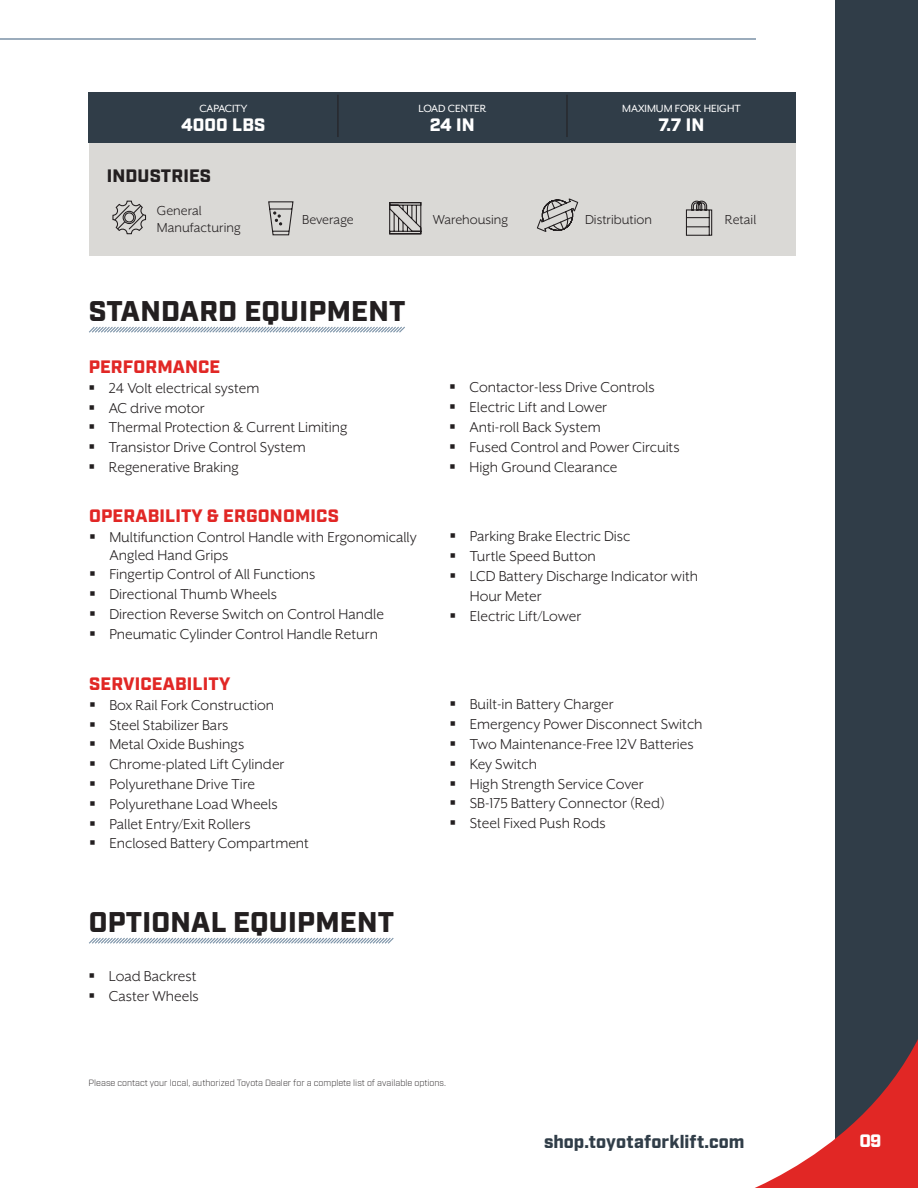
<style>
.page{position:relative;width:918px;height:1188px;background:#fff}
.page>*{position:absolute;margin:0;border:0;box-sizing:border-box;transform-origin:0 0}
.t1{font:900 28.5px "Industry";letter-spacing:.01em;color:#231f20}
.t2{font:900 18px "Industry";letter-spacing:.01em;color:#e12725}
.t3{font:900 18px "Industry";letter-spacing:.005em;color:#303d48}
.t4{font:900 18px "Industry";color:#fff}
.t5{font:900 18px "Industry";letter-spacing:.01em;color:#231f20}
.t6{font:16.5px/18px "Mr Eaves XL San OT";color:#231f20}
.t7{font:15px "Mr Eaves XL San OT";color:#231f20}
.t8{font:12px "Mr Eaves XL San OT";color:#fff}
.t9{font:300 9px "Industry";color:#231f20}
</style>
<div class="page">
<div style="left:835px;top:0;width:83px;height:1188px;background:#303d48"></div>
<svg style="left:755px;top:1039px;width:163px;height:149px"></svg>
<svg style="left:89px;top:937px;width:305px;height:7px"></svg>
<div style="left:90px;top:141px;width:706px;height:115px;background:#dad9d6"></div>
<svg style="left:268px;top:201px;width:26px;height:35px"></svg>
<svg style="left:112px;top:200px;width:35px;height:35px"></svg>
<svg style="left:389px;top:202px;width:33px;height:33px"></svg>
<svg style="left:685px;top:200px;width:28px;height:36px"></svg>
<svg style="left:537px;top:198px;width:42px;height:34px"></svg>
<div style="left:89px;top:93px;width:707px;height:50px;background:#303d48"></div>
<hr style="left:338px;top:95px;width:1px;height:42px;background:#231f20">
<hr style="left:567px;top:95px;width:1px;height:42px;background:#231f20">
<hr style="left:0;top:38px;width:756px;height:2px;background:#7b92a7">
<svg style="left:89px;top:326px;width:316px;height:7px"></svg>
<p class="t8" style="left:199px;top:101px;width:50px">CAPACITY</p>
<p class="t4" style="left:181px;top:114px;width:86px">4000 LBS</p>
<p class="t5" style="left:107px;top:165px;width:106px">INDUSTRIES</p>
<p class="t7" style="left:157px;top:202px;width:46px">General</p>
<p class="t7" style="left:157px;top:219px;width:85px">Manufacturing</p>
<p class="t7" style="left:302px;top:211px;width:53px">Beverage</p>
<p class="t8" style="left:419px;top:101px;width:69px">LOAD CENTER</p>
<p class="t4" style="left:430px;top:114px;width:46px">24 IN</p>
<p class="t8" style="left:622px;top:101px;width:120px">MAXIMUM FORK HEIGHT</p>
<p class="t4" style="left:659px;top:114px;width:47px">7.7 IN</p>
<p class="t7" style="left:433px;top:212px;width:77px">Warehousing</p>
<p class="t7" style="left:585px;top:212px;width:69px">Distribution</p>
<p class="t7" style="left:725px;top:211px;width:33px">Retail</p>
<p class="t1" style="left:89px;top:294px;width:318px">STANDARD EQUIPMENT</p>
<p class="t2" style="left:89px;top:356px;width:133px">PERFORMANCE</p>
<p class="t6" style="left:89px;top:379px;width:172px">▪ 24 Volt electrical system</p>
<p class="t6" style="left:89px;top:399px;width:118px">▪ AC drive motor</p>
<p class="t6" style="left:89px;top:418px;width:260px">▪ Thermal Protection &amp; Current Limiting</p>
<p class="t6" style="left:89px;top:438px;width:219px">▪ Transistor Drive Control System</p>
<p class="t6" style="left:89px;top:458px;width:152px">▪ Regenerative Braking</p>
<p class="t6" style="left:449px;top:378px;width:207px">▪ Contactor-less Drive Controls</p>
<p class="t6" style="left:449px;top:398px;width:159px">▪ Electric Lift and Lower</p>
<p class="t6" style="left:449px;top:418px;width:153px">▪ Anti-roll Back System</p>
<p class="t6" style="left:449px;top:438px;width:232px">▪ Fused Control and Power Circuits</p>
<p class="t6" style="left:449px;top:458px;width:170px">▪ High Ground Clearance</p>
<p class="t2" style="left:89px;top:505px;width:251px">OPERABILITY &amp; ERGONOMICS</p>
<p class="t6" style="left:109px;top:528px;width:309px;text-indent:-20px">▪ Multifunction Control Handle with Ergonomically<br>Angled Hand Grips</p>
<p class="t6" style="left:89px;top:565px;width:228px">▪ Fingertip Control of All Functions</p>
<p class="t6" style="left:89px;top:585px;width:189px">▪ Directional Thumb Wheels</p>
<p class="t6" style="left:89px;top:605px;width:296px">▪ Direction Reverse Switch on Control Handle</p>
<p class="t6" style="left:89px;top:625px;width:290px">▪ Pneumatic Cylinder Control Handle Return</p>
<p class="t2" style="left:89px;top:673px;width:143px">SERVICEABILITY</p>
<p class="t6" style="left:89px;top:696px;width:187px">▪ Box Rail Fork Construction</p>
<p class="t6" style="left:89px;top:716px;width:141px">▪ Steel Stabilizer Bars</p>
<p class="t6" style="left:89px;top:736px;width:157px">▪ Metal Oxide Bushings</p>
<p class="t6" style="left:89px;top:755px;width:197px">▪ Chrome-plated Lift Cylinder</p>
<p class="t6" style="left:89px;top:775px;width:167px">▪ Polyurethane Drive Tire</p>
<p class="t6" style="left:89px;top:795px;width:190px">▪ Polyurethane Load Wheels</p>
<p class="t6" style="left:89px;top:815px;width:163px">▪ Pallet Entry/Exit Rollers</p>
<p class="t6" style="left:89px;top:835px;width:221px">▪ Enclosed Battery Compartment</p>
<p class="t1" style="left:89px;top:905px;width:307px">OPTIONAL EQUIPMENT</p>
<p class="t6" style="left:89px;top:967px;width:109px">▪ Load Backrest</p>
<p class="t6" style="left:89px;top:987px;width:112px">▪ Caster Wheels</p>
<p class="t6" style="left:450px;top:527px;width:182px">▪ Parking Brake Electric Disc</p>
<p class="t6" style="left:450px;top:547px;width:148px">▪ Turtle Speed Button</p>
<p class="t6" style="left:470px;top:566px;width:230px;line-height:19.8px;text-indent:-20px">▪ LCD Battery Discharge Indicator with<br>Hour Meter</p>
<p class="t6" style="left:450px;top:607px;width:133px">▪ Electric Lift/Lower</p>
<p class="t6" style="left:450px;top:695px;width:166px">▪ Built-in Battery Charger</p>
<p class="t6" style="left:450px;top:715px;width:255px">▪ Emergency Power Disconnect Switch</p>
<p class="t6" style="left:450px;top:735px;width:246px">▪ Two Maintenance-Free 12V Batteries</p>
<p class="t6" style="left:450px;top:755px;width:89px">▪ Key Switch</p>
<p class="t6" style="left:450px;top:775px;width:196px">▪ High Strength Service Cover</p>
<p class="t6" style="left:450px;top:794px;width:217px">▪ SB-175 Battery Connector (Red)</p>
<p class="t6" style="left:450px;top:814px;width:158px">▪ Steel Fixed Push Rods</p>
<p class="t9" style="left:89px;top:1078px;width:359px">Please contact your local, authorized Toyota Dealer for a complete list of available options.</p>
<p class="t3" style="left:544px;top:1131px;width:202px">shop.toyotaforklift.com</p>
<p class="t4" style="left:859px;top:1130px;width:23px">09</p>
</div>
